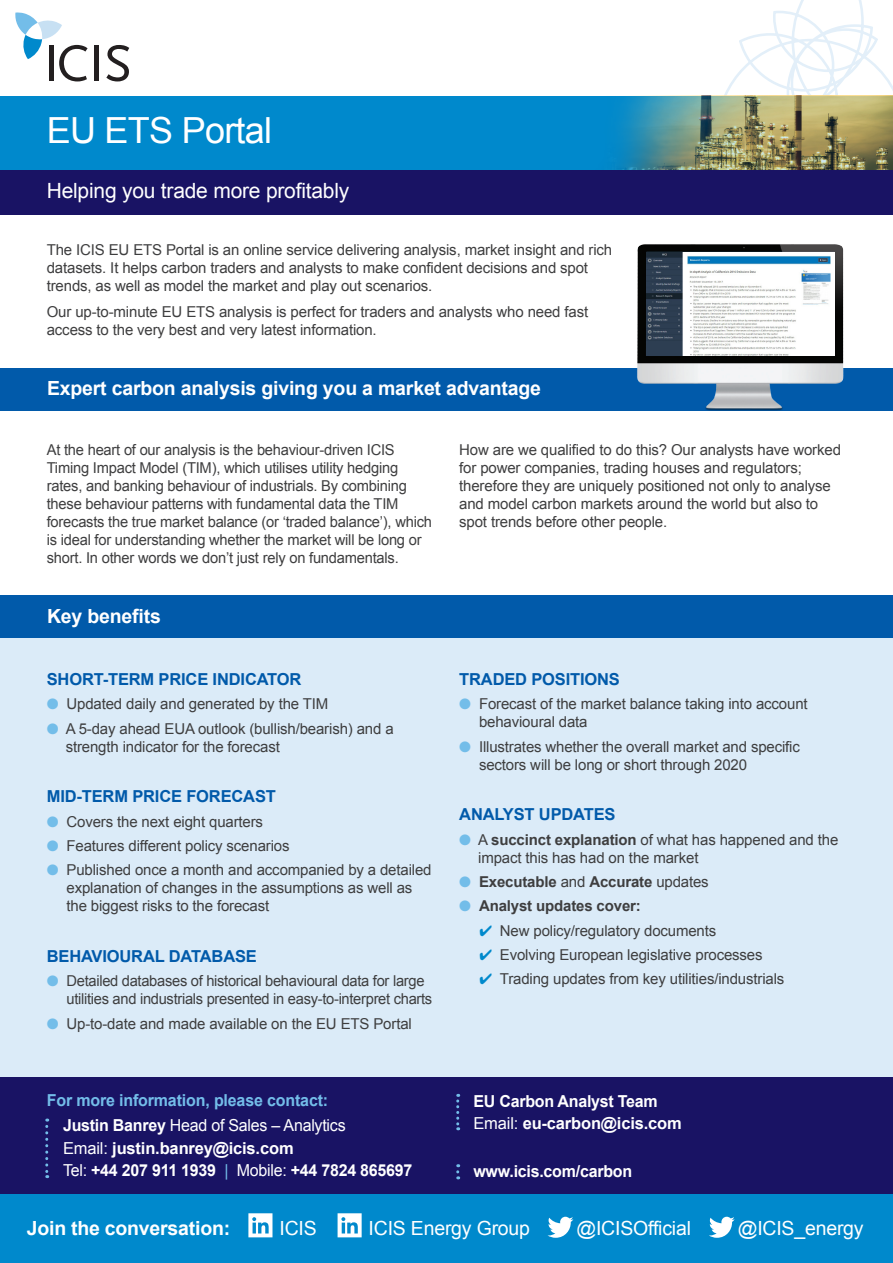
<style>
.page{position:relative;width:893px;height:1263px;background:#fff}
.page>*{position:absolute;margin:0;border:0;box-sizing:border-box;transform-origin:0 0}
.t1{font:36px "Arial";letter-spacing:-.02em;color:#fff}
.t2{font:21px "Arial";letter-spacing:-.01em;color:#fff}
.t3{font:700 19.5px "Arial";letter-spacing:-.01em;color:#fff}
.t4{font:19.5px "Arial";letter-spacing:-.01em;color:#fff}
.t5{font:700 16.5px "Arial";letter-spacing:-.015em;color:#fff}
.t6{font:700 16.5px "Arial";letter-spacing:-.01em;color:#015aaa}
.t7{font:700 16.5px "Arial";letter-spacing:-.01em;color:#73bde9}
.t8{font:16.5px "Arial";letter-spacing:-.015em;color:#fff}
.t9{font:15px/18px "Arial";letter-spacing:-.01em;color:#3e3e3f}
.t10{font:700 15px "Arial";letter-spacing:-.01em;color:#3e3e3f}
.s1{color:#73bde9}
.s2{font-weight:700}
.s3{font-weight:400}
.s4{font-weight:400;color:#73bde9}
.s5{color:#0089cc}
</style>
<div class="page">
<div style="left:0;top:624px;width:893px;height:571px;background:#dbebf8"></div>
<svg style="left:720px;top:0;width:173px;height:96px"></svg>
<svg style="left:15px;top:12px;width:73px;height:69px"></svg>
<hr style="left:95px;top:46px;width:4px;height:35px;background:#231f20">
<svg style="left:106px;top:45px;width:23px;height:36px"></svg>
<div style="left:0;top:96px;width:893px;height:74px;background:#0089cc"></div>
<img style="left:616px;top:96px;width:277px;height:74px">
<div style="left:0;top:170px;width:893px;height:45px;background:#191364"></div>
<div style="left:0;top:368px;width:893px;height:42px;background:#015aaa"></div>
<div style="left:0;top:596px;width:893px;height:42px;background:#015aaa"></div>
<img style="left:635px;top:244px;width:211px;height:167px">
<img style="left:646px;top:252px;width:189px;height:103px">
<div style="left:0;top:1077px;width:893px;height:141px;background:#191364"></div>
<div style="left:0;top:1194px;width:893px;height:69px;background:#0089cc"></div>
<svg style="left:547px;top:1217px;width:26px;height:21px"></svg>
<svg style="left:709px;top:1217px;width:26px;height:21px"></svg>
<svg style="left:248px;top:1213px;width:24px;height:24px"></svg>
<svg style="left:338px;top:1213px;width:24px;height:24px"></svg>
<svg style="left:45px;top:1118px;width:3px;height:60px"></svg>
<svg style="left:456px;top:1094px;width:3px;height:36px"></svg>
<svg style="left:456px;top:1164px;width:3px;height:15px"></svg>
<p class="t1" style="left:47px;top:107px;width:227px">EU ETS Portal</p>
<p class="t2" style="left:47px;top:177px;width:304px">Helping you trade more profitably</p>
<p class="t9" style="left:47px;top:240px;width:567px">The ICIS EU ETS Portal is an online service delivering analysis, market insight and rich datasets. It helps carbon traders and analysts to make confident decisions and spot trends, as well as model the market and play out scenarios.</p>
<p class="t9" style="left:47px;top:303px;width:543px">Our up-to-minute EU ETS analysis is perfect for traders and analysts who need fast access to the very best and very latest information.</p>
<p class="t3" style="left:47px;top:375px;width:495px">Expert carbon analysis giving you a market advantage</p>
<p class="t9" style="left:47px;top:440px;width:387px">At the heart of our analysis is the behaviour-driven ICIS Timing Impact Model (TIM), which utilises utility hedging rates, and banking behaviour of industrials. By combining these behaviour patterns with fundamental data the TIM forecasts the true market balance (or ‘traded balance’), which is ideal for understanding whether the market will be long or short. In other words we don’t just rely on fundamentals.</p>
<p class="t9" style="left:459px;top:440px;width:383px">How are we qualified to do this? Our analysts have worked for power companies, trading houses and regulators; therefore they are uniquely positioned not only to analyse and model carbon markets around the world but also to spot trends before other people.</p>
<p class="t3" style="left:47px;top:603px;width:115px">Key benefits</p>
<p class="t6" style="left:47px;top:668px;width:256px">SHORT-TERM PRICE INDICATOR</p>
<p class="t9" style="left:47px;top:695px;width:283px"><span class="s1">●</span> Updated daily and generated by the TIM</p>
<p class="t9" style="left:66px;top:719px;width:329px;text-indent:-19px"><span class="s1">●</span> A 5-day ahead EUA outlook (bullish/bearish) and a strength indicator for the forecast</p>
<p class="t6" style="left:47px;top:785px;width:231px">MID-TERM PRICE FORECAST</p>
<p class="t9" style="left:47px;top:812px;width:218px"><span class="s1">●</span> Covers the next eight quarters</p>
<p class="t9" style="left:47px;top:837px;width:244px"><span class="s1">●</span> Features different policy scenarios</p>
<p class="t9" style="left:67px;top:861px;width:367px;text-indent:-20px"><span class="s1">●</span> Published once a month and accompanied by a detailed explanation of changes in the assumptions as well as the biggest risks to the forecast</p>
<p class="t6" style="left:47px;top:945px;width:212px">BEHAVIOURAL DATABASE</p>
<p class="t9" style="left:67px;top:972px;width:367px;text-indent:-20px"><span class="s1">●</span> Detailed databases of historical behavioural data for large utilities and industrials presented in easy-to-interpret charts</p>
<p class="t9" style="left:47px;top:1014px;width:367px"><span class="s1">●</span> Up-to-date and made available on the EU ETS Portal</p>
<p class="t7" style="left:47px;top:1089px;width:283px">For more information, please contact:</p>
<p class="t8" style="left:63px;top:1115px;width:284px"><span class="s2">Justin Banrey</span> Head of Sales – Analytics</p>
<p class="t5" style="left:63px;top:1137px;width:232px"><span class="s3">Email:</span> justin.banrey@icis.com</p>
<p class="t5" style="left:63px;top:1160px;width:351px"><span class="s3">Tel:</span> +44 207 911 1939 <span class="s4">|</span> <span class="s3">Mobile:</span> +44 7824 865697</p>
<p class="t6" style="left:459px;top:668px;width:162px">TRADED POSITIONS</p>
<p class="t9" style="left:479px;top:695px;width:330px;text-indent:-20px"><span class="s1">●</span> Forecast of the market balance taking into account behavioural data</p>
<p class="t9" style="left:479px;top:737px;width:322px;text-indent:-20px"><span class="s1">●</span> Illustrates whether the overall market and specific sectors will be long or short through 2020</p>
<p class="t6" style="left:459px;top:803px;width:158px">ANALYST UPDATES</p>
<p class="t9" style="left:478px;top:830px;width:362px;text-indent:-19px"><span class="s1">●</span> A <span class="s2">succinct explanation</span> of what has happened and the impact this has had on the market</p>
<p class="t10" style="left:459px;top:872px;width:251px"><span class="s1">●</span> Executable <span class="s3">and</span> Accurate <span class="s3">updates</span></p>
<p class="t10" style="left:459px;top:896px;width:183px"><span class="s1">●</span> Analyst updates cover:</p>
<p class="t9" style="left:479px;top:921px;width:238px"><span class="s5">✔</span> New policy/regulatory documents</p>
<p class="t9" style="left:479px;top:946px;width:285px"><span class="s5">✔</span> Evolving European legislative processes</p>
<p class="t9" style="left:479px;top:970px;width:307px"><span class="s5">✔</span> Trading updates from key utilities/industrials</p>
<p class="t5" style="left:473px;top:1090px;width:186px">EU Carbon Analyst Team</p>
<p class="t5" style="left:473px;top:1112px;width:210px"><span class="s3">Email:</span> eu-carbon@icis.com</p>
<p class="t5" style="left:473px;top:1160px;width:160px">www.icis.com/carbon</p>
<p class="t3" style="left:27px;top:1215px;width:205px">Join the conversation:</p>
<p class="t4" style="left:279px;top:1215px;width:39px">ICIS</p>
<p class="t4" style="left:369px;top:1215px;width:163px">ICIS Energy Group</p>
<p class="t4" style="left:576px;top:1215px;width:116px">@ICISOfficial</p>
<p class="t4" style="left:738px;top:1215px;width:127px">@ICIS_energy</p>
</div>
